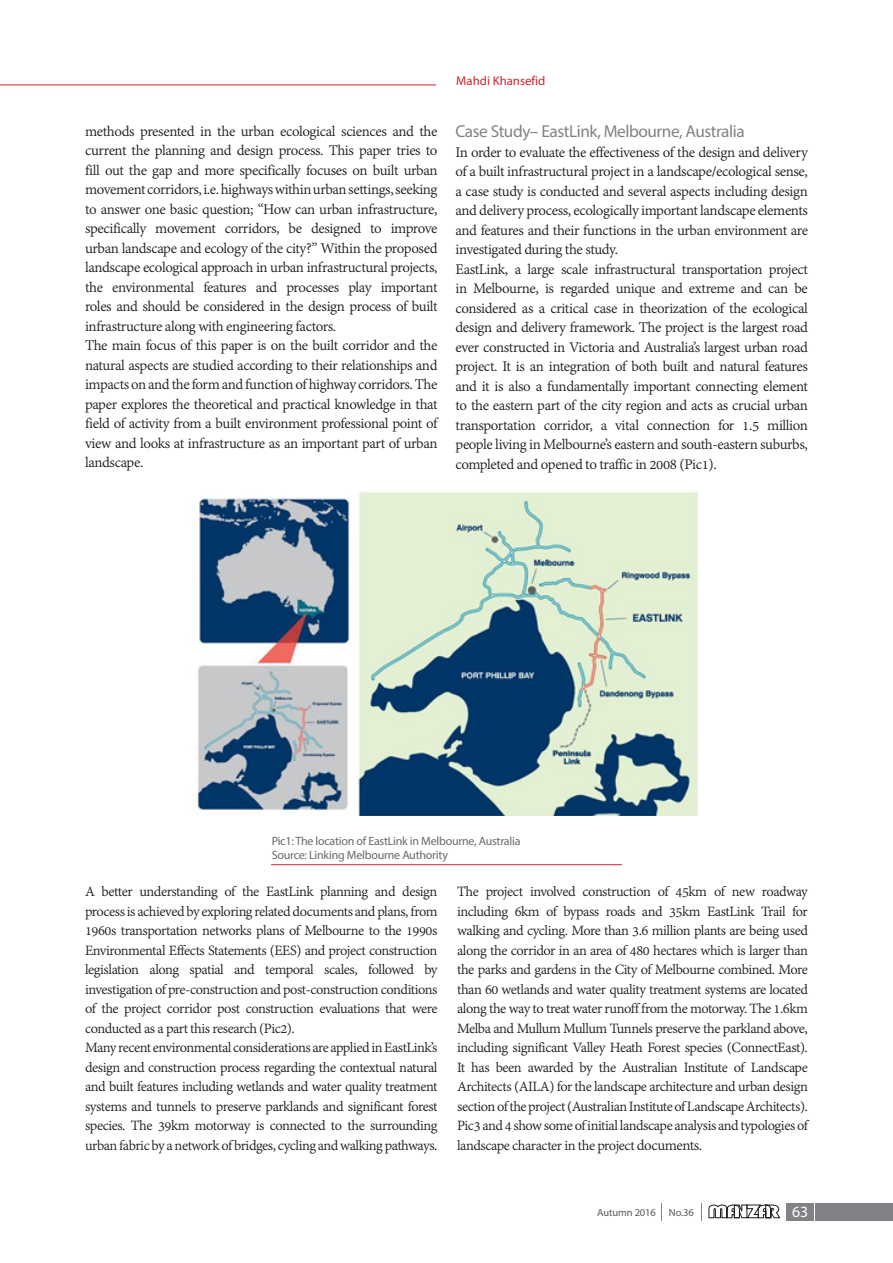
<style>
.page{position:relative;width:893px;height:1263px;background:#fff}
.page>*{position:absolute;margin:0;border:0;box-sizing:border-box;transform-origin:0 0}
.متن_لاتین{font:17.25px "Myriad Pro";letter-spacing:-.025em;color:#808285}
.متن_لاتین-2{font:15.9px/19.5px "Adobe Devanagari";letter-spacing:-.025em;color:#231f20;text-align:justify}
.دو_ستونه_داخل_جلد{font:15.75px "Myriad Pro";color:#fff}
.متن_لاتین-3{font:15.45px/19.5px "Adobe Devanagari";letter-spacing:-.03em;color:#231f20;text-align:justify}
.t1{font:12.75px "Myriad Pro";color:#d1232a}
.شرح_عکس_لاتین{font:12px "Myriad Pro";letter-spacing:-.02em;color:#69696c}
.t2{font:10.5px "Myriad Pro";letter-spacing:-.01em;color:#57585a}
.s1{font-size:15.9px}
</style>
<div class="page">
<hr style="left:0;top:85px;width:436px;height:1px;background:#d1232a">
<div style="left:786px;top:1202px;width:28px;height:18px;background:#808285"></div>
<div style="left:815px;top:1202px;width:78px;height:18px;background:#808285"></div>
<svg style="left:701px;top:1203px;width:1px;height:17px"></svg>
<svg style="left:661px;top:1203px;width:1px;height:17px"></svg>
<svg style="left:708px;top:1204px;width:72px;height:14px"></svg>
<img style="left:197px;top:491px;width:500px;height:325px">
<hr style="left:271px;top:864px;width:351px;height:1px;background:#d1232a">
<p class="متن_لاتین-2" style="left:85px;top:123px;width:354px">methods presented in the urban ecological sciences and the current the planning and design process. This paper tries to fill out the gap and more specifically focuses on built urban movement corridors, i.e. highways within urban settings, seeking to answer one basic question; “How can urban infrastructure, specifically movement corridors, be designed to improve urban landscape and ecology of the city?” Within the proposed landscape ecological approach in urban infrastructural projects, the environmental features and processes play important roles and should be considered in the design process of built infrastructure along with engineering factors.</p>
<p class="متن_لاتین-2" style="left:85px;top:337px;width:354px">The main focus of this paper is on the built corridor and the natural aspects are studied according to their relationships and impacts on and the form and function of highway corridors. The paper explores the theoretical and practical knowledge in that field of activity from a built environment professional point of view and looks at infrastructure as an important part of urban landscape.</p>
<p class="t1" style="left:456px;top:73px;width:91px">Mahdi Khansefid</p>
<p class="متن_لاتین" style="left:455px;top:121px;width:291px">Case Study– EastLink, Melbourne, Australia</p>
<p class="متن_لاتین-2" style="left:455px;top:144px;width:354px">In order to evaluate the effectiveness of the design and delivery of a built infrastructural project in a landscape/ecological sense, a case study is conducted and several aspects including design and delivery process, ecologically important landscape elements and features and their functions in the urban environment are investigated during the study.</p>
<p class="متن_لاتین-2" style="left:455px;top:261px;width:354px">EastLink, a large scale infrastructural transportation project in Melbourne, is regarded unique and extreme and can be considered as a critical case in theorization of the ecological design and delivery framework. The project is the largest road ever constructed in Victoria and Australia’s largest urban road project. It is an integration of both built and natural features and it is also a fundamentally important connecting element to the eastern part of the city region and acts as crucial urban transportation corridor, a vital connection for 1.5 million people living in Melbourne’s eastern and south-eastern suburbs, completed and opened to traffic in 2008 (Pic1).</p>
<p class="شرح_عکس_لاتین" style="left:272px;top:833px;width:250px">Pic1: The location of EastLink in Melbourne, Australia</p>
<p class="شرح_عکس_لاتین" style="left:272px;top:848px;width:178px">Source: Linking Melbourne Authority</p>
<p class="متن_لاتین-3" style="left:85px;top:883px;width:354px">A better understanding of the EastLink planning and design process is achieved by exploring related documents and plans, from 1960s transportation networks plans of Melbourne to the 1990s Environmental Effects Statements (EES) and project construction legislation along spatial and temporal scales, followed by investigation of pre-construction and post-construction conditions of the project corridor post construction evaluations that were conducted as a part this research (Pic2).</p>
<p class="متن_لاتین-3" style="left:85px;top:1039px;width:354px">Many recent environmental considerations are applied in EastLink’s design and construction process regarding the contextual natural and built features including wetlands and water quality treatment systems and tunnels to preserve parklands and significant forest species. The 39km motorway is connected to the surrounding urban fabric by a network of bridges, cycling and walking pathways.</p>
<p class="متن_لاتین-3" style="left:457px;top:883px;width:352px">The project involved construction of 45km of new roadway including 6km of bypass roads and 35km EastLink Trail for walking and cycling. More than 3.6 million plants are being used along the corridor in an area of 480 hectares which is larger than the parks and gardens in the City of Melbourne combined. More than 60 wetlands and water quality treatment systems are located along the way to treat water runoff from the motorway. The 1.6km Melba and Mullum Mullum Tunnels preserve the parkland above, including significant Valley Heath Forest species (ConnectEast).<br>It has been awarded by the Australian Institute of Landscape Architects (AILA) for the landscape architecture and urban design section of the project (Australian Institute of Landscape Architects).<br>Pic3 and 4 show some of initial landscape analysis and typologies of landscape character in the project <span class="s1">documents.</span></p>
<p class="t2" style="left:597px;top:1206px;width:98px">Autumn 2016 No.36</p>
<p class="دو_ستونه_داخل_جلد" style="left:792px;top:1202px;width:18px">63</p>
</div>
